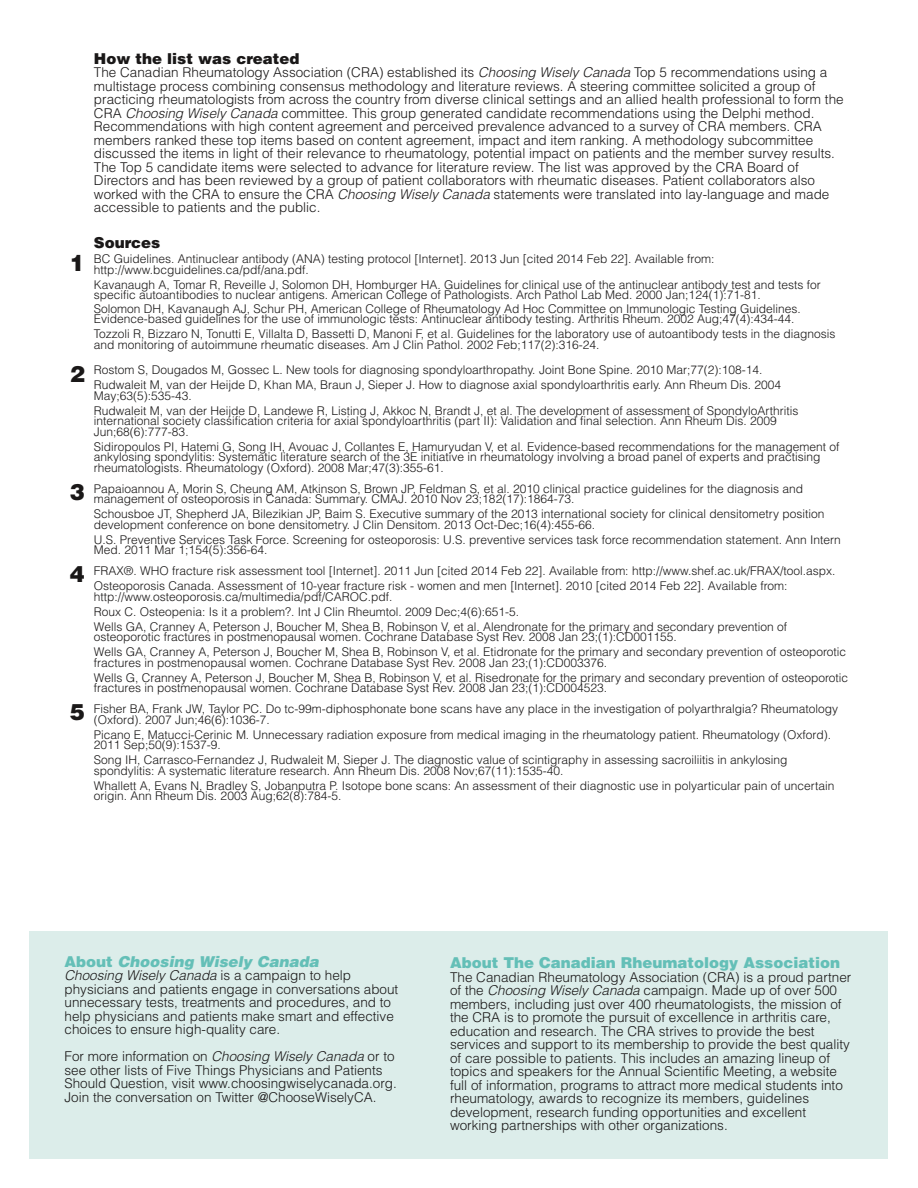
<style>
.page{position:relative;width:918px;height:1188px;background:#fff}
.page>*{position:absolute;margin:0;border:0;box-sizing:border-box;transform-origin:0 0}
.t1{font:900 22.5px "Helvetica LT Std";color:#1a1818}
.t2{font:900 15px "Helvetica LT Std";color:#64bfb7}
.t3{font:900 15px "Helvetica LT Std";color:#1a1818}
.t4{font:italic 900 15px "Helvetica LT Std";color:#64bfb7}
.t5{font:300 13.5px/13.5px "Helvetica LT Std";color:#1a1818}
.t6{font:300 12px/10.5px "Helvetica LT Std";color:#1a1818}
.s1{font-style:italic}
.s2{font-style:normal}
</style>
<div class="page">
<div style="left:30px;top:932px;width:858px;height:227px;background:#dcedea"></div>
<h1 class="t1" style="left:70px;top:248px;width:17px">1</h1>
<h1 class="t1" style="left:70px;top:359px;width:17px">2</h1>
<h1 class="t1" style="left:70px;top:477px;width:17px">3</h1>
<h1 class="t1" style="left:70px;top:560px;width:17px">4</h1>
<h1 class="t1" style="left:70px;top:698px;width:17px">5</h1>
<p class="t3" style="left:94px;top:49px;width:207px">How the list was created</p>
<p class="t5" style="left:94px;top:66px;width:751px">The Canadian Rheumatology Association (CRA) established its <span class="s1">Choosing Wisely Canada</span> Top 5 recommendations using a multistage process combining consensus methodology and literature reviews. A steering committee solicited a group of practicing rheumatologists from across the country from diverse clinical settings and an allied health professional to form the CRA <span class="s1">Choosing Wisely Canada</span> committee. This group generated candidate recommendations using the Delphi method.<br>Recommendations with high content agreement and perceived prevalence advanced to a survey of CRA members. CRA members ranked these top items based on content agreement, impact and item ranking. A methodology subcommittee discussed the items in light of their relevance to rheumatology, potential impact on patients and the member survey results.<br>The Top 5 candidate items were selected to advance for literature review. The list was approved by the CRA Board of Directors and has been reviewed by a group of patient collaborators with rheumatic diseases. Patient collaborators also worked with the CRA to ensure the CRA <span class="s1">Choosing Wisely Canada</span> statements were translated into lay-language and made accessible to patients and the public.</p>
<p class="t3" style="left:94px;top:233px;width:68px">Sources</p>
<p class="t6" style="left:94px;top:254px;width:622px">BC Guidelines. Antinuclear antibody (ANA) testing protocol [Internet]. 2013 Jun [cited 2014 Feb 22]. Available from: http://www.bcguidelines.ca/pdf/ana.pdf.</p>
<p class="t6" style="left:94px;top:279px;width:728px">Kavanaugh A, Tomar R, Reveille J, Solomon DH, Homburger HA. Guidelines for clinical use of the antinuclear antibody test and tests for specific autoantibodies to nuclear antigens. American College of Pathologists. Arch Pathol Lab Med. 2000 Jan;124(1):71-81.</p>
<p class="t6" style="left:94px;top:303px;width:708px">Solomon DH, Kavanaugh AJ, Schur PH, American College of Rheumatology Ad Hoc Committee on Immunologic Testing Guidelines.<br>Evidence-based guidelines for the use of immunologic tests: Antinuclear antibody testing. Arthritis Rheum. 2002 Aug;47(4):434-44.</p>
<p class="t6" style="left:94px;top:329px;width:743px">Tozzoli R, Bizzaro N, Tonutti E, Villalta D, Bassetti D, Manoni F, et al. Guidelines for the laboratory use of autoantibody tests in the diagnosis and monitoring of autoimmune rheumatic diseases. Am J Clin Pathol. 2002 Feb;117(2):316-24.</p>
<p class="t6" style="left:94px;top:362px;width:689px;line-height:15px">Rostom S, Dougados M, Gossec L. New tools for diagnosing spondyloarthropathy. Joint Bone Spine. 2010 Mar;77(2):108-14.<br>Rudwaleit M, van der Heijde D, Khan MA, Braun J, Sieper J. How to diagnose axial spondyloarthritis early. Ann Rheum Dis. 2004</p>
<p class="t6" style="left:94px;top:388px;width:706px;line-height:15px">May;63(5):535-43.<br>Rudwaleit M, van der Heijde D, Landewe R, Listing J, Akkoc N, Brandt J, et al. The development of assessment of SpondyloArthritis</p>
<p class="t6" style="left:94px;top:416px;width:684px">international society classification criteria for axial spondyloarthritis (part II): Validation and final selection. Ann Rheum Dis. 2009<br>Jun;68(6):777-83.</p>
<p class="t6" style="left:94px;top:441px;width:747px">Sidiropoulos PI, Hatemi G, Song IH, Avouac J, Collantes E, Hamuryudan V, et al. Evidence-based recommendations for the management of ankylosing spondylitis: Systematic literature search of the 3E initiative in rheumatology involving a broad panel of experts and practising rheumatologists. Rheumatology (Oxford). 2008 Mar;47(3):355-61.</p>
<p class="t6" style="left:94px;top:483px;width:711px">Papaioannou A, Morin S, Cheung AM, Atkinson S, Brown JP, Feldman S, et al. 2010 clinical practice guidelines for the diagnosis and management of osteoporosis in Canada: Summary. CMAJ. 2010 Nov 23;182(17):1864-73.</p>
<p class="t6" style="left:94px;top:509px;width:732px">Schousboe JT, Shepherd JA, Bilezikian JP, Baim S. Executive summary of the 2013 international society for clinical densitometry position development conference on bone densitometry. J Clin Densitom. 2013 Oct-Dec;16(4):455-66.</p>
<p class="t6" style="left:94px;top:534px;width:748px">U.S. Preventive Services Task Force. Screening for osteoporosis: U.S. preventive services task force recommendation statement. Ann Intern<br>Med. 2011 Mar 1;154(5):356-64.</p>
<p class="t6" style="left:94px;top:563px;width:743px;line-height:15px">FRAX®. WHO fracture risk assessment tool [Internet]. 2011 Jun [cited 2014 Feb 22]. Available from: http://www.shef.ac.uk/FRAX/tool.aspx.<br>Osteoporosis Canada. Assessment of 10-year fracture risk - women and men [Internet]. 2010 [cited 2014 Feb 22]. Available from:</p>
<p class="t6" style="left:94px;top:589px;width:695px;line-height:15px">http://www.osteoporosis.ca/multimedia/pdf/CAROC.pdf.<br>Roux C. Osteopenia: Is it a problem?. Int J Clin Rheumtol. 2009 Dec;4(6):651-5.<br>Wells GA, Cranney A, Peterson J, Boucher M, Shea B, Robinson V, et al. Alendronate for the primary and secondary prevention of</p>
<p class="t6" style="left:94px;top:629px;width:754px;line-height:15px">osteoporotic fractures in postmenopausal women. Cochrane Database Syst Rev. 2008 Jan 23;(1):CD001155.<br>Wells GA, Cranney A, Peterson J, Boucher M, Shea B, Robinson V, et al. Etidronate for the primary and secondary prevention of osteoporotic</p>
<p class="t6" style="left:94px;top:655px;width:756px;line-height:15px">fractures in postmenopausal women. Cochrane Database Syst Rev. 2008 Jan 23;(1):CD003376.<br>Wells G, Cranney A, Peterson J, Boucher M, Shea B, Robinson V, et al. Risedronate for the primary and secondary prevention of osteoporotic</p>
<p class="t6" style="left:94px;top:677px;width:746px;line-height:21px">fractures in postmenopausal women. Cochrane Database Syst Rev. 2008 Jan 23;(1):CD004523.<br>Fisher BA, Frank JW, Taylor PC. Do tc-99m-diphosphonate bone scans have any place in the investigation of polyarthralgia? Rheumatology</p>
<p class="t6" style="left:94px;top:712px;width:739px;line-height:15px">(Oxford). 2007 Jun;46(6):1036-7.<br>Picano E, Matucci-Cerinic M. Unnecessary radiation exposure from medical imaging in the rheumatology patient. Rheumatology (Oxford).</p>
<p class="t6" style="left:94px;top:737px;width:695px;line-height:15px">2011 Sep;50(9):1537-9.<br>Song IH, Carrasco-Fernandez J, Rudwaleit M, Sieper J. The diagnostic value of scintigraphy in assessing sacroiliitis in ankylosing</p>
<p class="t6" style="left:94px;top:763px;width:742px;line-height:15px">spondylitis: A systematic literature research. Ann Rheum Dis. 2008 Nov;67(11):1535-40.<br>Whallett A, Evans N, Bradley S, Jobanputra P. Isotope bone scans: An assessment of their diagnostic use in polyarticular pain of uncertain</p>
<p class="t6" style="left:94px;top:791px;width:249px">origin. Ann Rheum Dis. 2003 Aug;62(8):784-5.</p>
<p class="t4" style="left:64px;top:952px;width:256px"><span class="s2">About</span> Choosing Wisely Canada</p>
<p class="t5" style="left:64px;top:969px;width:335px"><span class="s1">Choosing Wisely Canada</span> is a campaign to help physicians and patients engage in conversations about unnecessary tests, treatments and procedures, and to help physicians and patients make smart and effective choices to ensure high-quality care.</p>
<p class="t5" style="left:64px;top:1050px;width:334px">For more information on <span class="s1">Choosing Wisely Canada</span> or to see other lists of Five Things Physicians and Patients Should Question, visit www.choosingwiselycanada.org.<br>Join the conversation on Twitter @ChooseWiselyCA.</p>
<p class="t2" style="left:450px;top:953px;width:392px">About The Canadian Rheumatology Association</p>
<p class="t5" style="left:450px;top:970px;width:403px">The Canadian Rheumatology Association (CRA) is a proud partner of the <span class="s1">Choosing Wisely Canada</span> campaign. Made up of over 500 members, including just over 400 rheumatologists, the mission of the CRA is to promote the pursuit of excellence in arthritis care, education and research. The CRA strives to provide the best services and support to its membership to provide the best quality of care possible to patients. This includes an amazing lineup of topics and speakers for the Annual Scientific Meeting, a website full of information, programs to attract more medical students into rheumatology, awards to recognize its members, guidelines development, research funding opportunities and excellent working partnerships with other organizations.</p>
</div>
